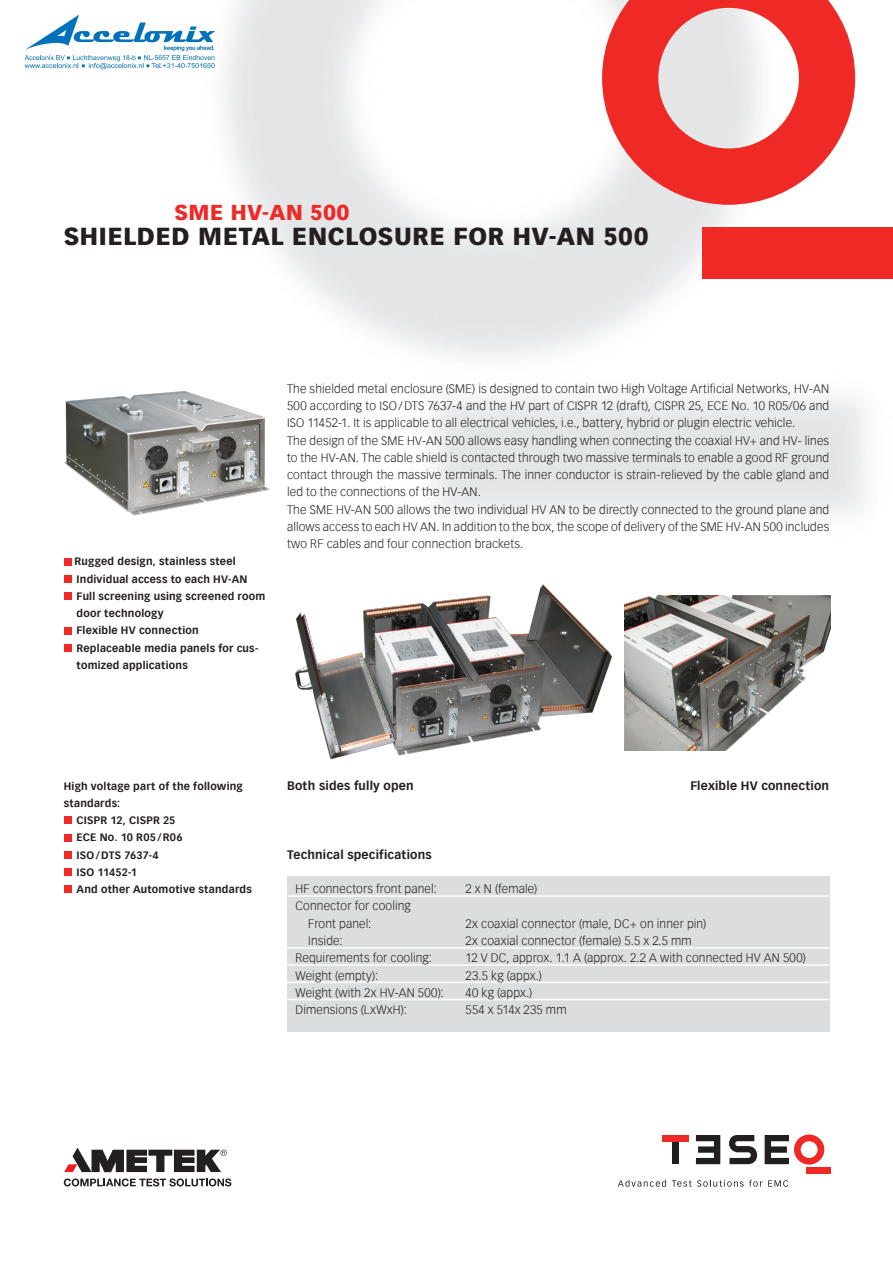
<style>
.page{position:relative;width:893px;height:1263px;background:#fff}
.page>*{position:absolute;margin:0;border:0;box-sizing:border-box;transform-origin:0 0}
.t1{font:900 24px "Vectora Com";letter-spacing:.025em;color:#231f20}
.t2{font:900 21px "Vectora Com";letter-spacing:.03em;color:#ee2926}
.t3{font:300 12px/17.2px "Vectora Com";letter-spacing:.01em;color:#231f20}
.t4{font:700 12px "Vectora Com";letter-spacing:.02em;color:#231f20}
.t5{font:700 10.5px/17.2px "Vectora Com";letter-spacing:.02em;color:#231f20}
</style>
<div class="page">
<div style="left:806px;top:1167px;width:24px;height:6px;background:#ee2926"></div>
<svg style="left:765px;top:1134px;width:59px;height:30px"></svg>
<svg style="left:696px;top:1135px;width:24px;height:29px"></svg>
<div style="left:672px;top:1141px;width:7px;height:23px;background:#231f20"></div>
<div style="left:662px;top:1135px;width:27px;height:6px;background:#ee2926"></div>
<svg style="left:618px;top:1180px;width:48px;height:7px"></svg>
<svg style="left:672px;top:1180px;width:90px;height:7px"></svg>
<svg style="left:768px;top:1180px;width:20px;height:7px"></svg>
<svg style="left:729px;top:1135px;width:28px;height:29px"></svg>
<img style="left:133px;top:0;width:760px;height:516px">
<div style="left:702px;top:228px;width:191px;height:51px;background:#ee2926"></div>
<svg style="left:602px;top:0;width:253px;height:205px;fill:#ee2926"></svg>
<div style="left:64px;top:558px;width:7px;height:7px;background:#ee2926"></div>
<div style="left:64px;top:575px;width:7px;height:8px;background:#ee2926"></div>
<div style="left:64px;top:592px;width:7px;height:8px;background:#ee2926"></div>
<div style="left:64px;top:627px;width:7px;height:7px;background:#ee2926"></div>
<div style="left:64px;top:644px;width:7px;height:8px;background:#ee2926"></div>
<div style="left:64px;top:816px;width:7px;height:8px;background:#ee2926"></div>
<div style="left:64px;top:834px;width:7px;height:7px;background:#ee2926"></div>
<div style="left:64px;top:851px;width:7px;height:8px;background:#ee2926"></div>
<div style="left:64px;top:868px;width:7px;height:8px;background:#ee2926"></div>
<div style="left:64px;top:885px;width:7px;height:8px;background:#ee2926"></div>
<img style="left:64px;top:390px;width:206px;height:125px">
<img style="left:295px;top:584px;width:317px;height:176px">
<img style="left:624px;top:596px;width:206px;height:154px">
<svg style="left:64px;top:1178px;width:167px;height:8px"></svg>
<svg style="left:64px;top:1147px;width:163px;height:25px"></svg>
<div style="left:287px;top:876px;width:542px;height:155px;background:#dcdddf"></div>
<hr style="left:287px;top:895px;width:542px;height:2px;background:#fff">
<hr style="left:287px;top:947px;width:542px;height:1px;background:#fff">
<hr style="left:287px;top:964px;width:542px;height:2px;background:#fff">
<hr style="left:287px;top:981px;width:542px;height:2px;background:#fff">
<hr style="left:287px;top:999px;width:542px;height:1px;background:#fff">
<img style="left:24px;top:14px;width:192px;height:55px">
<h2 class="t2" style="left:174px;top:200px;width:177px">SME HV-AN 500</h2>
<h1 class="t1" style="left:64px;top:221px;width:586px">SHIELDED METAL ENCLOSURE FOR HV-AN 500</h1>
<p class="t5" style="left:75px;top:553px;width:192px">Rugged design, stainless steel<br>Individual access to each HV-AN<br>Full screening using screened room door technology<br>Flexible HV connection<br>Replaceable media panels for cus&shy;tomized applications</p>
<p class="t3" style="left:287px;top:380px;width:544px">The shielded metal enclosure (SME) is designed to contain two High Voltage Artificial Networks, HV-AN 500 according to ISO/DTS 7637-4 and the HV part of CISPR 12 (draft), CISPR 25, ECE No. 10 R05/06 and ISO 11452-1. It is applicable to all electrical vehicles, i.e., battery, hybrid or plugin electric vehicle.<br>The design of the SME HV-AN 500 allows easy handling when connecting the coaxial HV+ and HV- lines to the HV-AN. The cable shield is contacted through two massive terminals to enable a good RF ground contact through the massive terminals. The inner conductor is strain-relieved by the cable gland and led to the connections of the HV-AN.<br>The SME HV-AN 500 allows the two individual HV AN to be directly connected to the ground plane and allows access to each HV AN. In addition to the box, the scope of delivery of the SME HV-AN 500 includes two RF cables and four connection brackets.</p>
<p class="t5" style="left:64px;top:777px;width:181px">High voltage part of the following</p>
<p class="t5" style="left:64px;top:794px;width:58px">standards:</p>
<p class="t5" style="left:77px;top:812px;width:100px">CISPR 12, CISPR 25</p>
<p class="t5" style="left:77px;top:829px;width:108px">ECE No. 10 R05/R06</p>
<p class="t5" style="left:77px;top:846px;width:84px">ISO/DTS 7637-4</p>
<p class="t5" style="left:77px;top:863px;width:62px">ISO 11452-1</p>
<p class="t5" style="left:77px;top:881px;width:177px">And other Automotive standards</p>
<p class="t4" style="left:287px;top:778px;width:128px">Both sides fully open</p>
<p class="t4" style="left:690px;top:778px;width:140px">Flexible HV connection</p>
<p class="t4" style="left:287px;top:847px;width:146px">Technical specifications</p>
<p class="t3" style="left:296px;top:880px;width:143px">HF connectors front panel:</p>
<p class="t3" style="left:466px;top:880px;width:73px">2 x N (female)</p>
<p class="t3" style="left:308px;top:897px;width:104px;text-indent:-13px">Connector for cooling<br>Front panel:</p>
<p class="t3" style="left:466px;top:915px;width:242px">2x coaxial connector (male, DC+ on inner pin)</p>
<p class="t3" style="left:308px;top:932px;width:36px">Inside:</p>
<p class="t3" style="left:466px;top:932px;width:228px">2x coaxial connector (female) 5.5 x 2.5 mm</p>
<p class="t3" style="left:296px;top:949px;width:138px">Requirements for cooling:</p>
<p class="t3" style="left:466px;top:949px;width:342px">12 V DC, approx. 1.1 A (approx. 2.2 A with connected HV AN 500)</p>
<p class="t3" style="left:296px;top:966px;width:84px">Weight (empty):</p>
<p class="t3" style="left:466px;top:966px;width:78px">23.5 kg (appx.)</p>
<p class="t3" style="left:296px;top:984px;width:150px">Weight (with 2x HV-AN 500):</p>
<p class="t3" style="left:466px;top:984px;width:68px">40 kg (appx.)</p>
<p class="t3" style="left:296px;top:1001px;width:113px">Dimensions (LxWxH):</p>
<p class="t3" style="left:466px;top:1001px;width:102px">554 x 514x 235 mm</p>
</div>
